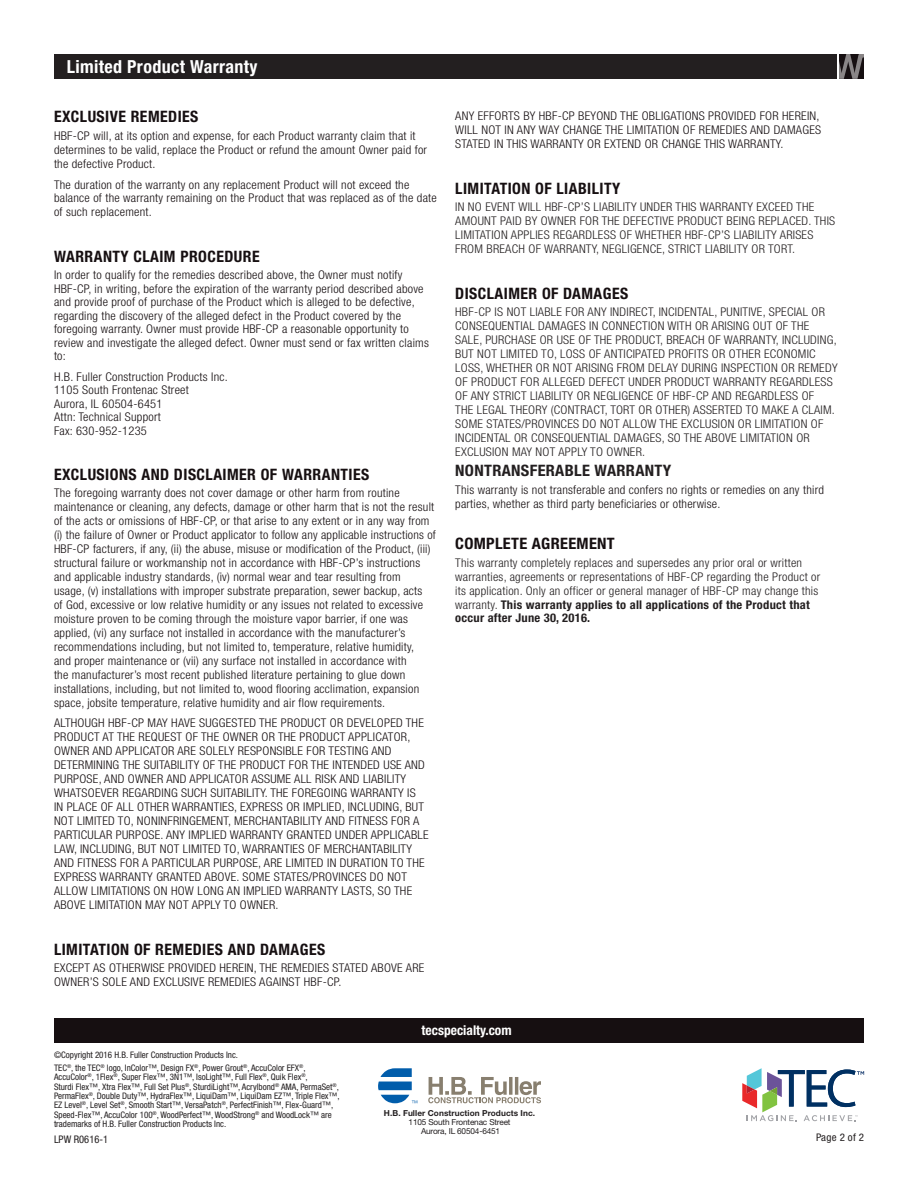
<style>
.page{position:relative;width:918px;height:1188px;background:#fff}
.page>*{position:absolute;margin:0;border:0;box-sizing:border-box;transform-origin:0 0}
.t1{font:700 condensed 18px "Helvetica Neue LT Std";letter-spacing:.02em;color:#fff}
.Subhead{font:700 condensed 15.75px "Helvetica Neue LT Std";letter-spacing:.03em;color:#160f11}
.Body{font:700 condensed 15.75px "Helvetica Neue LT Std";letter-spacing:.02em;color:#231f20;scale:1.04 1}
.Body-2{font:700 condensed 15.75px "Helvetica Neue LT Std";letter-spacing:.02em;color:#160f11;scale:1.04 1}
.t2{font:700 condensed 13.5px "Helvetica Neue LT Std";color:#fff}
.Body-3{font:300 condensed 12px/14px "Helvetica Neue LT Std";letter-spacing:.02em;color:#160f11;scale:1.04 1}
.Body-4{font:300 condensed 12px/14px "Helvetica Neue LT Std";letter-spacing:.02em;color:#231f20;scale:1.04 1}
.Body-5{font:condensed 10.5px "Helvetica Neue LT Std";color:#231f20}
.Body-6{font:condensed 10.5px "Helvetica Neue LT Std";color:#231f20;scale:1.04 1}
.t3{font:condensed 9px/9.3px "Helvetica Neue LT Std";color:#231f20}
.t4{font:8.25px/9px "Helvetica Neue LT Std";letter-spacing:-.02em;color:#231f20;text-align:center}
.t5{font:700 8.25px "Helvetica Neue LT Std";letter-spacing:.01em;color:#231f20}
.s1{font-weight:700}
</style>
<div class="page">
<svg style="left:428px;top:1077px;width:113px;height:26px"></svg>
<svg style="left:378px;top:1068px;width:39px;height:35px"></svg>
<div style="left:54px;top:54px;width:783px;height:25px;background:#231f20"></div>
<svg style="left:839px;top:54px;width:25px;height:25px"></svg>
<div style="left:54px;top:1018px;width:810px;height:25px;background:#160f11"></div>
<svg style="left:742px;top:1068px;width:122px;height:53px"></svg>
<p class="t1" style="left:67px;top:55px;width:192px">Limited Product Warranty</p>
<p class="Subhead" style="left:54px;top:107px;width:146px">EXCLUSIVE REMEDIES</p>
<p class="Body-3" style="left:54px;top:129px;width:360px">HBF-CP will, at its option and expense, for each Product warranty claim that it determines to be valid, replace the Product or refund the amount Owner paid for the defective Product.</p>
<p class="Body-3" style="left:54px;top:177px;width:370px">The duration of the warranty on any replacement Product will not exceed the balance of the warranty remaining on the Product that was replaced as of the date of such replacement.</p>
<p class="Subhead" style="left:54px;top:247px;width:207px">WARRANTY CLAIM PROCEDURE</p>
<p class="Body-3" style="left:54px;top:268px;width:362px;line-height:13.5px">In order to qualify for the remedies described above, the Owner must notify HBF-CP, in writing, before the expiration of the warranty period described above and provide proof of purchase of the Product which is alleged to be defective, regarding the discovery of the alleged defect in the Product covered by the foregoing warranty. Owner must provide HBF-CP a reasonable opportunity to review and investigate the alleged defect. Owner must send or fax written claims to:</p>
<p class="Body-3" style="left:54px;top:369px;width:169px;line-height:13.5px">H.B. Fuller Construction Products Inc.<br>1105 South Frontenac Street<br>Aurora, IL 60504-6451<br>Attn: Technical Support<br>Fax: 630-952-1235</p>
<p class="Subhead" style="left:54px;top:465px;width:317px">EXCLUSIONS AND DISCLAIMER OF WARRANTIES</p>
<p class="Body-3" style="left:54px;top:486px;width:369px">The foregoing warranty does not cover damage or other harm from routine maintenance or cleaning, any defects, damage or other harm that is not the result of the acts or omissions of HBF-CP, or that arise to any extent or in any way from (i) the failure of Owner or Product applicator to follow any applicable instructions of HBF-CP facturers, if any, (ii) the abuse, misuse or modification of the Product, (iii) structural failure or workmanship not in accordance with HBF-CP’s instructions and applicable industry standards, (iv) normal wear and tear resulting from<br>usage, (v) installations with improper substrate preparation, sewer backup, acts<br>of God, excessive or low relative humidity or any issues not related to excessive moisture proven to be coming through the moisture vapor barrier, if one was applied, (vi) any surface not installed in accordance with the manufacturer’s recommendations including, but not limited to, temperature, relative humidity,<br>and proper maintenance or (vii) any surface not installed in accordance with<br>the manufacturer’s most recent published literature pertaining to glue down installations, including, but not limited to, wood flooring acclimation, expansion space, jobsite temperature, relative humidity and air flow requirements.</p>
<p class="Body-3" style="left:54px;top:716px;width:362px">ALTHOUGH HBF-CP MAY HAVE SUGGESTED THE PRODUCT OR DEVELOPED THE PRODUCT AT THE REQUEST OF THE OWNER OR THE PRODUCT APPLICATOR, OWNER AND APPLICATOR ARE SOLELY RESPONSIBLE FOR TESTING AND DETERMINING THE SUITABILITY OF THE PRODUCT FOR THE INTENDED USE AND PURPOSE, AND OWNER AND APPLICATOR ASSUME ALL RISK AND LIABILITY WHATSOEVER REGARDING SUCH SUITABILITY. THE FOREGOING WARRANTY IS<br>IN PLACE OF ALL OTHER WARRANTIES, EXPRESS OR IMPLIED, INCLUDING, BUT NOT LIMITED TO, NONINFRINGEMENT, MERCHANTABILITY AND FITNESS FOR A PARTICULAR PURPOSE. ANY IMPLIED WARRANTY GRANTED UNDER APPLICABLE LAW, INCLUDING, BUT NOT LIMITED TO, WARRANTIES OF MERCHANTABILITY AND FITNESS FOR A PARTICULAR PURPOSE, ARE LIMITED IN DURATION TO THE EXPRESS WARRANTY GRANTED ABOVE. SOME STATES/PROVINCES DO NOT ALLOW LIMITATIONS ON HOW LONG AN IMPLIED WARRANTY LASTS, SO THE ABOVE LIMITATION MAY NOT APPLY TO OWNER.</p>
<p class="Subhead" style="left:54px;top:940px;width:273px">LIMITATION OF REMEDIES AND DAMAGES</p>
<p class="Body-3" style="left:54px;top:961px;width:358px">EXCEPT AS OTHERWISE PROVIDED HEREIN, THE REMEDIES STATED ABOVE ARE<br>OWNER’S SOLE AND EXCLUSIVE REMEDIES AGAINST HBF-CP.</p>
<p class="Body-3" style="left:455px;top:108px;width:353px">ANY EFFORTS BY HBF-CP BEYOND THE OBLIGATIONS PROVIDED FOR HEREIN,<br>WILL NOT IN ANY WAY CHANGE THE LIMITATION OF REMEDIES AND DAMAGES<br>STATED IN THIS WARRANTY OR EXTEND OR CHANGE THIS WARRANTY.</p>
<p class="Subhead" style="left:455px;top:178px;width:167px">LIMITATION OF LIABILITY</p>
<p class="Body-4" style="left:455px;top:200px;width:367px">IN NO EVENT WILL HBF-CP’S LIABILITY UNDER THIS WARRANTY EXCEED THE AMOUNT PAID BY OWNER FOR THE DEFECTIVE PRODUCT BEING REPLACED. THIS LIMITATION APPLIES REGARDLESS OF WHETHER HBF-CP’S LIABILITY ARISES FROM BREACH OF WARRANTY, NEGLIGENCE, STRICT LIABILITY OR TORT.</p>
<p class="Subhead" style="left:455px;top:284px;width:175px">DISCLAIMER OF DAMAGES</p>
<p class="Body-4" style="left:455px;top:305px;width:369px">HBF-CP IS NOT LIABLE FOR ANY INDIRECT, INCIDENTAL, PUNITIVE, SPECIAL OR CONSEQUENTIAL DAMAGES IN CONNECTION WITH OR ARISING OUT OF THE SALE, PURCHASE OR USE OF THE PRODUCT, BREACH OF WARRANTY, INCLUDING, BUT NOT LIMITED TO, LOSS OF ANTICIPATED PROFITS OR OTHER ECONOMIC LOSS, WHETHER OR NOT ARISING FROM DELAY DURING INSPECTION OR REMEDY OF PRODUCT FOR ALLEGED DEFECT UNDER PRODUCT WARRANTY REGARDLESS OF ANY STRICT LIABILITY OR NEGLIGENCE OF HBF-CP AND REGARDLESS OF<br>THE LEGAL THEORY (CONTRACT, TORT OR OTHER) ASSERTED TO MAKE A CLAIM.<br>SOME STATES/PROVINCES DO NOT ALLOW THE EXCLUSION OR LIMITATION OF INCIDENTAL OR CONSEQUENTIAL DAMAGES, SO THE ABOVE LIMITATION OR EXCLUSION MAY NOT APPLY TO OWNER.</p>
<p class="Body" style="left:455px;top:461px;width:209px">NONTRANSFERABLE WARRANTY</p>
<p class="Body-3" style="left:455px;top:483px;width:356px">This warranty is not transferable and confers no rights or remedies on any third parties, whether as third party beneficiaries or otherwise.</p>
<p class="Body-2" style="left:455px;top:534px;width:155px">COMPLETE AGREEMENT</p>
<p class="Body-4" style="left:455px;top:555px;width:352px">This warranty completely replaces and supersedes any prior oral or written warranties, agreements or representations of HBF-CP regarding the Product or its application. Only an officer or general manager of HBF-CP may change this warranty. <span class="s1">This warranty applies to all applications of the Product that occur after June 30, 2016.</span></p>
<p class="t3" style="left:54px;top:1050px;width:186px">©Copyright 2016 H.B. Fuller Construction Products Inc.</p>
<p class="t3" style="left:54px;top:1063px;width:287px">TEC<sup>®</sup>, the TEC<sup>®</sup> logo, InColor™, Design FX<sup>®</sup>, Power Grout<sup>®</sup>, AccuColor EFX<sup>®</sup>, AccuColor<sup>®</sup>, 1Flex<sup>®</sup>, Super Flex™, 3N1™, IsoLight™, Full Flex<sup>®</sup>, Quik Flex<sup>®</sup>,<br>Sturdi Flex™, Xtra Flex™, Full Set Plus<sup>®</sup>, SturdiLight™, Acrylbond<sup>®</sup> AMA, PermaSet<sup>®</sup>, PermaFlex<sup>®</sup>, Double Duty™, HydraFlex™, LiquiDam™, LiquiDam EZ™, Triple Flex™, EZ Level<sup>®</sup>, Level Set<sup>®</sup>, Smooth Start™, VersaPatch<sup>®</sup>, PerfectFinish™, Flex-Guard™, Speed-Flex™, AccuColor 100<sup>®</sup>, WoodPerfect™, WoodStrong<sup>®</sup> and WoodLock™ are trademarks of H.B. Fuller Construction Products Inc.</p>
<p class="Body-5" style="left:54px;top:1133px;width:56px">LPW R0616-1</p>
<p class="t2" style="left:414px;top:1022px;width:92px">tecspecialty.com</p>
<p class="t2" style="left:422px;top:1022px;width:92px">tecspecialty.com</p>
<p class="t5" style="left:384px;top:1108px;width:153px">H.B. Fuller Construction Products Inc.</p>
<p class="t4" style="left:409px;top:1117px;width:103px">1105 South Frontenac Street<br>Aurora, IL 60504-6451</p>
<p class="Body-6" style="left:816px;top:1132px;width:48px">Page 2 of 2</p>
</div>
